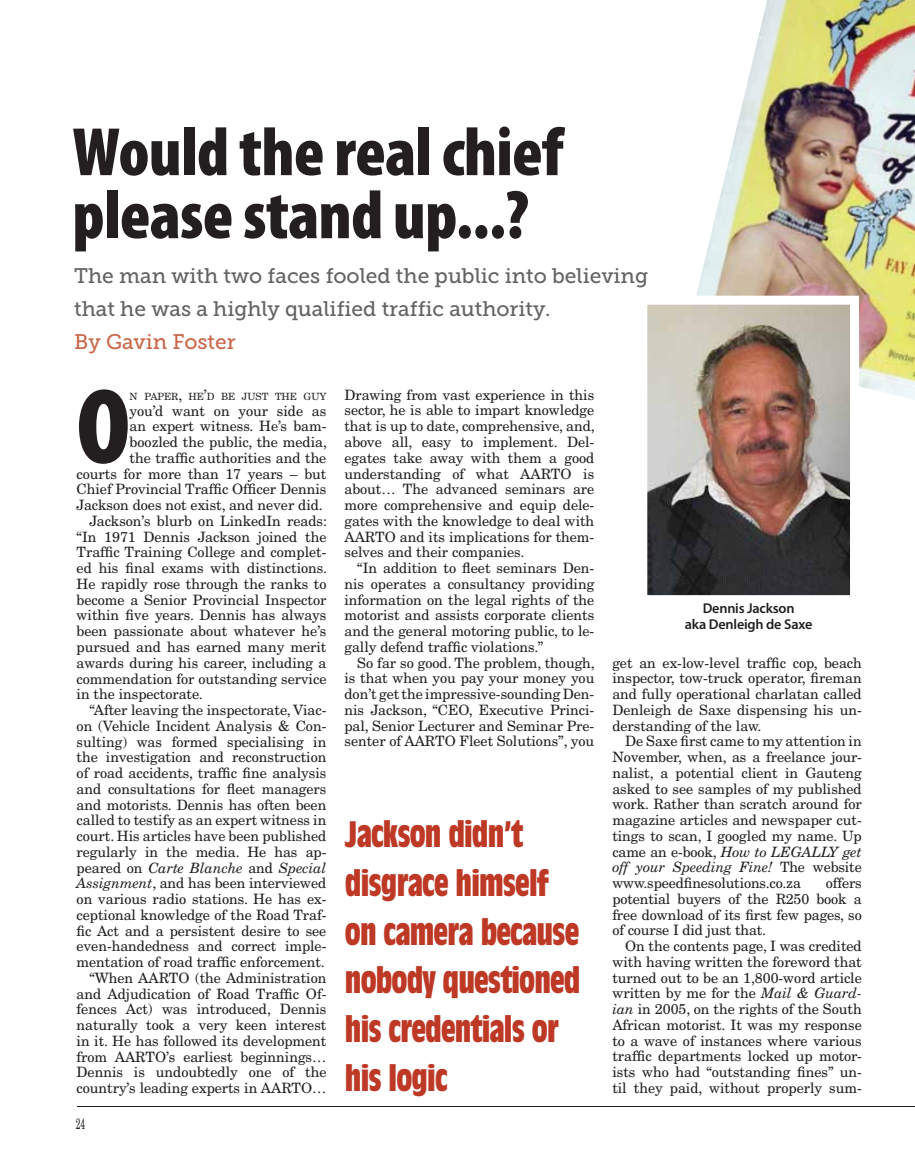
<style>
.page{position:relative;width:915px;height:1170px;background:#fff}
.page>*{position:absolute;margin:0;border:0;box-sizing:border-box;transform-origin:0 0}
.t1{font:900 condensed 107.7px "Myriad Pro";color:#231f20}
.t2{font:900 condensed 69px/63px "Myriad Pro";letter-spacing:-.01em;color:#231f20}
.t3{font:700 condensed 36px/48.8px "Antique Olive";letter-spacing:-.025em;color:#bd3925}
.t4{font:21px/33px "Museo Slab 500";color:#636466}
.t5{font:21px "Museo Slab 500";color:#ca684a}
.t6{font:15px "New Century Schlbk LT Std";color:#231f20;scale:.56 1}
.t7{font:14.25px/15.8px "New Century Schlbk LT Std";letter-spacing:-.005em;color:#231f20;text-align:justify}
.t8{font:italic 14.25px "New Century Schlbk LT Std";letter-spacing:-.005em;color:#231f20}
.t9{font:600 14.25px/15.8px "Myriad Pro";letter-spacing:-.015em;color:#231f20;text-align:center}
.t10{font:10.05px "New Century Schlbk LT Std";letter-spacing:-.005em;color:#231f20}
.s1{font-size:14.25px}
.s2{font-style:normal}
.s3{font-style:italic}
</style>
<div class="page">
<hr style="left:77px;top:1105px;width:837px;height:1px;background:#231f20">
<img style="left:696px;top:0;width:218px;height:399px">
<img style="left:648px;top:306px;width:200px;height:288px">
<div style="left:638px;top:296px;width:220px;height:308px;border:9px solid #fff"></div>
<h2 class="t2" style="left:72px;top:119px;width:492px">Would the real chief please stand up...?</h2>
<h3 class="t4" style="left:74px;top:260px;width:575px">The man with two faces fooled the public into believing that he was a highly qualified traffic authority.</h3>
<h3 class="t5" style="left:74px;top:330px;width:163px">By Gavin Foster</h3>
<h1 class="t1" style="left:77px;top:358px;width:55px">O</h1>
<p class="t10" style="left:130px;top:390px;width:198px">N PAPER<span class="s1">,</span> HE<span class="s1">’</span>D BE JUST THE GUY</p>
<p class="t7" style="left:130px;top:402px;width:198px">you’d want on your side as</p>
<p class="t7" style="left:130px;top:418px;width:198px">an expert witness. He’s bam-</p>
<p class="t7" style="left:130px;top:434px;width:199px">boozled the public, the media,</p>
<p class="t7" style="left:130px;top:450px;width:198px">the traffic authorities and the</p>
<p class="t7" style="left:77px;top:465px;width:251px">courts for more than 17 years – but</p>
<p class="t7" style="left:77px;top:481px;width:251px">Chief Provincial Traffic Officer Dennis</p>
<p class="t7" style="left:77px;top:497px;width:248px">Jackson does not exist, and never did.</p>
<p class="t7" style="left:89px;top:513px;width:239px">Jackson’s blurb on LinkedIn reads:</p>
<p class="t7" style="left:77px;top:528px;width:251px">“In 1971 Dennis Jackson joined the</p>
<p class="t7" style="left:77px;top:544px;width:251px">Traffic Training College and complet-</p>
<p class="t7" style="left:77px;top:560px;width:252px">ed his final exams with distinctions.</p>
<p class="t7" style="left:77px;top:576px;width:251px">He rapidly rose through the ranks to</p>
<p class="t7" style="left:77px;top:591px;width:251px">become a Senior Provincial Inspector</p>
<p class="t7" style="left:77px;top:607px;width:251px">within five years. Dennis has always</p>
<p class="t7" style="left:77px;top:623px;width:251px">been passionate about whatever he’s</p>
<p class="t7" style="left:77px;top:639px;width:251px">pursued and has earned many merit</p>
<p class="t7" style="left:77px;top:654px;width:251px">awards during his career, including a</p>
<p class="t7" style="left:77px;top:670px;width:251px">commendation for outstanding service</p>
<p class="t7" style="left:77px;top:686px;width:128px">in the inspectorate.</p>
<p class="t7" style="left:89px;top:702px;width:238px">“After leaving the inspectorate, Viac-</p>
<p class="t7" style="left:77px;top:717px;width:251px">on (Vehicle Incident Analysis &amp; Con-</p>
<p class="t7" style="left:77px;top:733px;width:251px">sulting) was formed specialising in</p>
<p class="t7" style="left:77px;top:749px;width:251px">the investigation and reconstruction</p>
<p class="t7" style="left:77px;top:765px;width:251px">of road accidents, traffic fine analysis</p>
<p class="t7" style="left:77px;top:780px;width:251px">and consultations for fleet managers</p>
<p class="t7" style="left:77px;top:796px;width:251px">and motorists. Dennis has often been</p>
<p class="t7" style="left:77px;top:812px;width:251px">called to testify as an expert witness in</p>
<p class="t7" style="left:77px;top:828px;width:251px">court. His articles have been published</p>
<p class="t7" style="left:77px;top:843px;width:251px">regularly in the media. He has ap-</p>
<p class="t8" style="left:77px;top:858px;width:251px"><span class="s2">peared on</span> Carte Blanche <span class="s2">and</span> Special</p>
<p class="t7" style="left:77px;top:875px;width:251px"><span class="s3">Assignment</span>, and has been interviewed</p>
<p class="t7" style="left:77px;top:891px;width:251px">on various radio stations. He has ex-</p>
<p class="t7" style="left:77px;top:906px;width:251px">ceptional knowledge of the Road Traf-</p>
<p class="t7" style="left:77px;top:922px;width:251px">fic Act and a persistent desire to see</p>
<p class="t7" style="left:77px;top:938px;width:251px">even-handedness and correct imple-</p>
<p class="t7" style="left:77px;top:954px;width:250px">mentation of road traffic enforcement.</p>
<p class="t7" style="left:89px;top:969px;width:238px">“When AARTO (the Administration</p>
<p class="t7" style="left:77px;top:985px;width:251px">and Adjudication of Road Traffic Of-</p>
<p class="t7" style="left:77px;top:1001px;width:251px">fences Act) was introduced, Dennis</p>
<p class="t7" style="left:77px;top:1017px;width:251px">naturally took a very keen interest</p>
<p class="t7" style="left:77px;top:1032px;width:251px">in it. He has followed its development</p>
<p class="t7" style="left:77px;top:1048px;width:251px">from AARTO’s earliest beginnings…</p>
<p class="t7" style="left:77px;top:1064px;width:251px">Dennis is undoubtedly one of the</p>
<p class="t7" style="left:77px;top:1080px;width:251px">country’s leading experts in AARTO…</p>
<p class="t6" style="left:76px;top:1114px;width:18px">24</p>
<p class="t7" style="left:344px;top:387px;width:252px">Drawing from vast experience in this sector, he is able to impart knowledge that is up to date, comprehensive, and, above all, easy to implement. Del&shy;egates take away with them a good understanding of what AARTO is about… The advanced seminars are more comprehensive and equip dele&shy;gates with the knowledge to deal with AARTO and its implications for them&shy;selves and their companies.</p>
<p class="t7" style="left:344px;top:560px;width:251px;text-indent:13px">“In addition to fleet seminars Den&shy;nis operates a consultancy providing information on the legal rights of the motorist and assists corporate clients and the general motoring public, to le&shy;gally defend traffic violations.”</p>
<p class="t7" style="left:344px;top:654px;width:252px;text-indent:13px">So far so good. The problem, though, is that when you pay your money you don’t get the impressive-sounding Den&shy;nis Jackson, “CEO, Executive Princi&shy;pal, Senior Lecturer and Seminar Pre&shy;senter of AARTO Fleet Solutions”, you</p>
<p class="t7" style="left:612px;top:654px;width:251px">get an ex-low-level traffic cop, beach inspector, tow-truck operator, fireman and fully operational charlatan called Denleigh de Saxe dispensing his un&shy;derstanding of the law.</p>
<p class="t9" style="left:684px;top:600px;width:129px">Dennis Jackson<br>aka Denleigh de Saxe</p>
<p class="t7" style="left:612px;top:733px;width:251px;text-indent:13px">De Saxe first came to my attention in November, when, as a freelance jour&shy;nalist, a potential client in Gauteng asked to see samples of my published work. Rather than scratch around for magazine articles and newspaper cut&shy;tings to scan, I googled my name. Up came an e-book, <span class="s3">How to LEGALLY get off your Speeding Fine!</span> The website www.speedfinesolutions.co.za</p>
<h3 class="t3" style="left:345px;top:809px;width:237px">Jackson didn’t disgrace himself on camera because nobody questioned his credentials or his logic</h3>
<p class="t7" style="left:612px;top:875px;width:251px;text-indent:213px">offers potential buyers of the R250 book a free download of its first few pages, so of course I did just that.</p>
<p class="t7" style="left:612px;top:938px;width:251px;text-indent:13px">On the contents page, I was credited with having written the foreword that turned out to be an 1,800-word article written by me for the <span class="s3">Mail &amp; Guard&shy;ian</span> in 2005, on the rights of the South African motorist. It was my response to a wave of instances where various traffic departments locked up motor&shy;ists who had “outstanding fines” un&shy;til they paid, without properly sum-</p>
</div>
